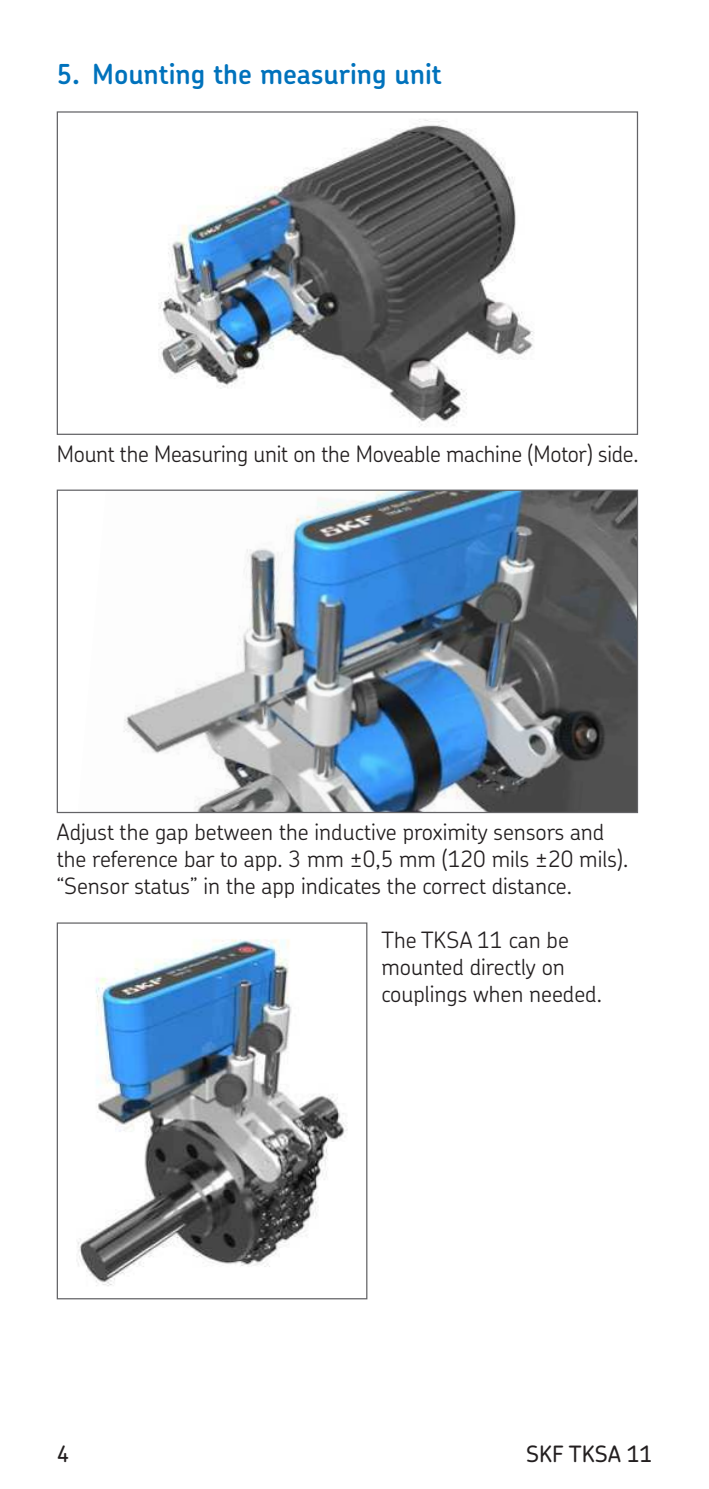
<style>
.page{position:relative;width:709px;height:1489px;background:#fff}
.page>*{position:absolute;margin:0;border:0;box-sizing:border-box;transform-origin:0 0}
.t1{font:600 27.5px "SKF Chevin OT";color:#0072bc}
.t2{font:300 22.5px/27px "SKF Chevin OT";color:#231f20}
.t3{font:500 22.5px "SKF Chevin OT";color:#231f20}
</style>
<div class="page">
<img style="left:158px;top:119px;width:376px;height:308px">
<img style="left:123px;top:491px;width:513px;height:320px">
<img style="left:76px;top:939px;width:272px;height:347px">
<div style="left:57px;top:922px;width:310px;height:377px;border:1px solid #636366"></div>
<p class="t1" style="left:57px;top:61px;width:386px">5. Mounting the measuring unit</p>
<p class="t2" style="left:57px;top:441px;width:583px">Mount the Measuring unit on the Moveable machine (Motor) side.</p>
<p class="t2" style="left:57px;top:819px;width:573px">Adjust the gap between the inductive proximity sensors and the reference bar to app. 3 mm ±0,5 mm (120 mils ±20 mils). “Sensor status” in the app indicates the correct distance.</p>
<p class="t2" style="left:381px;top:927px;width:222px">The TKSA 11 can be mounted directly on couplings when needed.</p>
<p class="t3" style="left:57px;top:1444px;width:14px">4</p>
<p class="t3" style="left:526px;top:1444px;width:127px">SKF TKSA 11</p>
</div>
